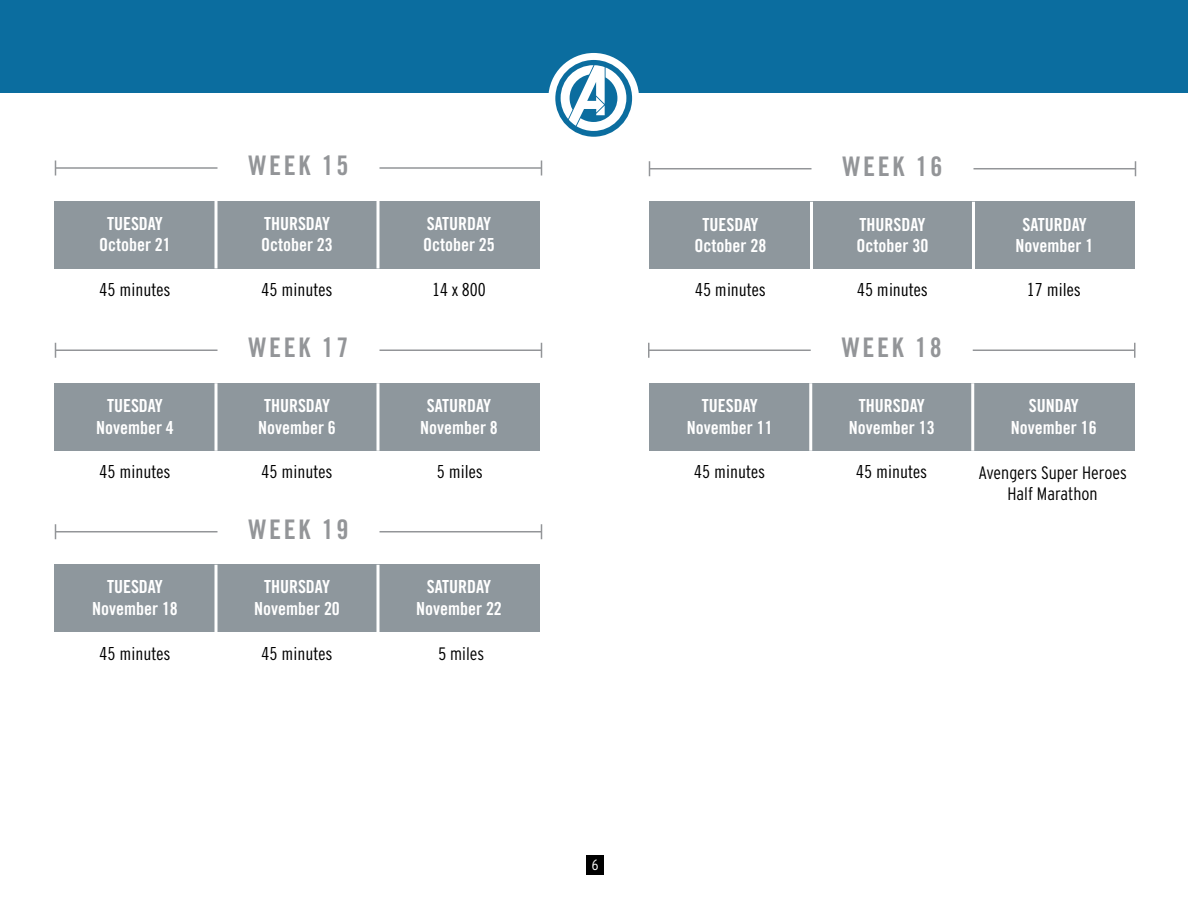
<style>
.page{position:relative;width:1188px;height:918px;background:#fff}
.page>*{position:absolute;margin:0;border:0;box-sizing:border-box;transform-origin:0 0}
.t1{font:27px "Trade Gothic Bold Cond Twenty";letter-spacing:.1em;color:#939598}
.t2{font:18px/21.6px "Trade Gothic Bold Cond Twenty";color:#fff;text-align:center}
.t3{font:18px "Trade Gothic Cond Eighteen";color:#000}
.t4{font:300 condensed 18px/21.6px "Interstate";color:#000;text-align:center}
.t5{font:300 condensed 15px "Interstate";color:#fff}
</style>
<div class="page">
<div style="left:586px;top:855px;width:18px;height:19px;background:#000"></div>
<div style="left:650px;top:202px;width:486px;height:67px;background:#8e979d"></div>
<hr style="left:810px;top:202px;width:3px;height:67px;background:#fff">
<hr style="left:972px;top:202px;width:3px;height:67px;background:#fff">
<hr style="left:650px;top:168px;width:162px;height:1px;background:#939598">
<hr style="left:974px;top:168px;width:162px;height:1px;background:#939598">
<svg style="left:649px;top:161px;width:1px;height:15px"></svg>
<svg style="left:1135px;top:161px;width:1px;height:15px"></svg>
<div style="left:54px;top:201px;width:486px;height:68px;background:#8e979d"></div>
<svg style="left:214px;top:201px;width:4px;height:68px"></svg>
<svg style="left:376px;top:201px;width:4px;height:68px"></svg>
<hr style="left:56px;top:167px;width:162px;height:2px;background:#939598">
<hr style="left:380px;top:167px;width:162px;height:2px;background:#939598">
<svg style="left:55px;top:161px;width:1px;height:15px"></svg>
<svg style="left:541px;top:161px;width:1px;height:15px"></svg>
<div style="left:54px;top:383px;width:486px;height:68px;background:#8e979d"></div>
<svg style="left:214px;top:383px;width:4px;height:68px"></svg>
<svg style="left:376px;top:383px;width:4px;height:68px"></svg>
<hr style="left:56px;top:350px;width:162px;height:1px;background:#939598">
<hr style="left:380px;top:350px;width:162px;height:1px;background:#939598">
<svg style="left:55px;top:343px;width:1px;height:15px"></svg>
<svg style="left:541px;top:343px;width:1px;height:15px"></svg>
<div style="left:649px;top:383px;width:486px;height:68px;background:#8e979d"></div>
<hr style="left:809px;top:383px;width:3px;height:68px;background:#fff">
<hr style="left:971px;top:383px;width:3px;height:68px;background:#fff">
<hr style="left:649px;top:350px;width:162px;height:1px;background:#939598">
<hr style="left:973px;top:350px;width:162px;height:1px;background:#939598">
<svg style="left:648px;top:343px;width:2px;height:15px"></svg>
<svg style="left:1134px;top:343px;width:2px;height:15px"></svg>
<div style="left:54px;top:565px;width:486px;height:67px;background:#8e979d"></div>
<svg style="left:214px;top:565px;width:4px;height:67px"></svg>
<svg style="left:376px;top:565px;width:4px;height:67px"></svg>
<hr style="left:56px;top:531px;width:162px;height:1px;background:#939598">
<hr style="left:380px;top:531px;width:162px;height:1px;background:#939598">
<svg style="left:55px;top:524px;width:1px;height:15px"></svg>
<svg style="left:541px;top:524px;width:1px;height:15px"></svg>
<div style="left:0;top:0;width:1188px;height:93px;background:#0b6d9f"></div>
<svg style="left:548px;top:53px;width:91px;height:84px"></svg>
<h1 class="t1" style="left:248px;top:149px;width:102px">WEEK 15</h1>
<p class="t2" style="left:99px;top:212px;width:73px">TUESDAY<br>October 21</p>
<p class="t2" style="left:261px;top:212px;width:73px;text-align:left">THURSDAY<br>October 23</p>
<p class="t2" style="left:423px;top:212px;width:73px;text-align:left">SATURDAY<br>October 25</p>
<p class="t3" style="left:100px;top:279px;width:72px">45 minutes</p>
<p class="t3" style="left:262px;top:279px;width:72px">45 minutes</p>
<p class="t3" style="left:432px;top:279px;width:55px">14 x 800</p>
<h1 class="t1" style="left:248px;top:331px;width:102px">WEEK 17</h1>
<p class="t2" style="left:96px;top:395px;width:79px">TUESDAY<br>November 4</p>
<p class="t2" style="left:258px;top:395px;width:79px">THURSDAY<br>November 6</p>
<p class="t2" style="left:420px;top:395px;width:79px">SATURDAY<br>November 8</p>
<p class="t3" style="left:100px;top:461px;width:72px">45 minutes</p>
<p class="t3" style="left:262px;top:461px;width:72px">45 minutes</p>
<p class="t3" style="left:437px;top:461px;width:47px">5 miles</p>
<h1 class="t1" style="left:248px;top:513px;width:102px">WEEK 19</h1>
<p class="t2" style="left:92px;top:576px;width:87px">TUESDAY<br>November 18</p>
<p class="t2" style="left:254px;top:576px;width:87px">THURSDAY<br>November 20</p>
<p class="t2" style="left:416px;top:576px;width:87px">SATURDAY<br>November 22</p>
<p class="t3" style="left:100px;top:643px;width:72px">45 minutes</p>
<p class="t3" style="left:262px;top:643px;width:72px">45 minutes</p>
<p class="t4" style="left:439px;top:643px;width:47px">5 miles</p>
<h1 class="t1" style="left:842px;top:150px;width:102px">WEEK 16</h1>
<p class="t2" style="left:695px;top:213px;width:73px">TUESDAY<br>October 28</p>
<p class="t2" style="left:857px;top:213px;width:73px;text-align:left">THURSDAY<br>October 30</p>
<p class="t2" style="left:1016px;top:213px;width:79px">SATURDAY<br>November 1</p>
<p class="t3" style="left:695px;top:279px;width:72px">45 minutes</p>
<p class="t3" style="left:857px;top:279px;width:72px">45 minutes</p>
<p class="t3" style="left:1027px;top:279px;width:55px">17 miles</p>
<h1 class="t1" style="left:842px;top:331px;width:102px">WEEK 18</h1>
<p class="t2" style="left:687px;top:395px;width:87px">TUESDAY<br>November 11</p>
<p class="t2" style="left:849px;top:395px;width:87px">THURSDAY<br>November 13</p>
<p class="t2" style="left:1011px;top:395px;width:87px">SUNDAY<br>November 16</p>
<p class="t3" style="left:694px;top:461px;width:72px">45 minutes</p>
<p class="t3" style="left:856px;top:461px;width:72px">45 minutes</p>
<p class="t4" style="left:978px;top:461px;width:150px">Avengers Super Heroes<br>Half Marathon</p>
<p class="t5" style="left:592px;top:857px;width:8px">6</p>
</div>
